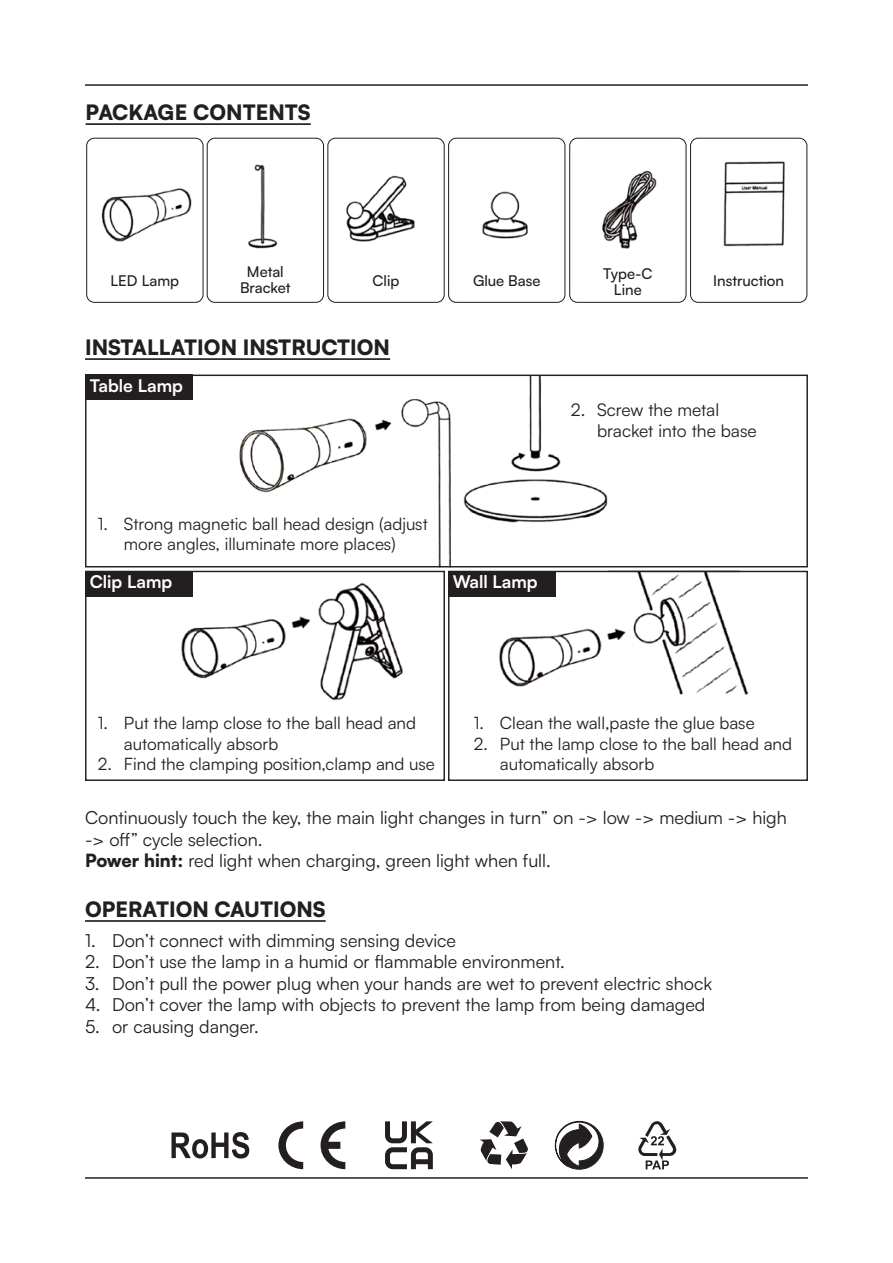
<style>
.page{position:relative;width:893px;height:1263px;background:#fff}
.page>*{position:absolute;margin:0;border:0;box-sizing:border-box;transform-origin:0 0}
.t1{font:900 21px "Satoshi";color:#231f20}
.t2{font:18px/21.6px "Satoshi";color:#231f20}
.t3{font:17.4px/21px "Satoshi";color:#231f20}
.t4{font:700 17.4px "Satoshi";color:#fff}
.t5{font:17.1px/20.4px "Satoshi";color:#231f20}
.t6{font:500 14.85px/16.2px "Satoshi";color:#231f20;text-align:center}
.s1{font-weight:900}
</style>
<div class="page">
<hr style="left:85px;top:84px;width:723px;height:2px;background:#231f20">
<hr style="left:85px;top:1177px;width:723px;height:2px;background:#231f20">
<hr style="left:86px;top:123px;width:225px;height:2px;background:#231f20">
<svg style="left:480px;top:1121px;width:48px;height:48px"></svg>
<svg style="left:385px;top:1121px;width:48px;height:48px"></svg>
<svg style="left:171px;top:1132px;width:78px;height:26px"></svg>
<svg style="left:555px;top:1121px;width:49px;height:49px"></svg>
<svg style="left:278px;top:1121px;width:67px;height:48px"></svg>
<svg style="left:638px;top:1121px;width:39px;height:48px"></svg>
<hr style="left:85px;top:920px;width:241px;height:2px;background:#231f20">
<hr style="left:85px;top:358px;width:305px;height:2px;background:#231f20">
<div style="left:85px;top:375px;width:107px;height:25px;background:#231f20"></div>
<img style="left:463px;top:377px;width:145px;height:146px">
<img style="left:239px;top:398px;width:212px;height:167px">
<div style="left:85px;top:375px;width:723px;height:192px;border:1px solid #231f20"></div>
<img style="left:101px;top:188px;width:91px;height:54px">
<img style="left:248px;top:164px;width:30px;height:85px">
<img style="left:346px;top:175px;width:69px;height:67px">
<img style="left:482px;top:191px;width:46px;height:48px">
<img style="left:602px;top:170px;width:55px;height:79px">
<img style="left:723px;top:161px;width:62px;height:86px">
<div style="left:86px;top:138px;width:118px;height:165px;border:1px solid #231f20;border-radius:8px"></div>
<div style="left:207px;top:138px;width:117px;height:165px;border:1px solid #231f20;border-radius:8px"></div>
<div style="left:327px;top:138px;width:118px;height:165px;border:1px solid #231f20;border-radius:8px"></div>
<div style="left:448px;top:138px;width:117px;height:165px;border:1px solid #231f20;border-radius:8px"></div>
<div style="left:569px;top:138px;width:118px;height:165px;border:1px solid #231f20;border-radius:8px"></div>
<div style="left:690px;top:138px;width:117px;height:165px;border:1px solid #231f20;border-radius:8px"></div>
<div style="left:85px;top:571px;width:107px;height:25px;background:#231f20"></div>
<div style="left:448px;top:571px;width:107px;height:25px;background:#231f20"></div>
<img style="left:169px;top:576px;width:235px;height:125px">
<img style="left:490px;top:573px;width:259px;height:122px">
<div style="left:85px;top:571px;width:360px;height:210px;border:1px solid #231f20"></div>
<div style="left:448px;top:571px;width:360px;height:210px;border:1px solid #231f20"></div>
<p class="t1" style="left:86px;top:96px;width:227px">PACKAGE CONTENTS</p>
<p class="t6" style="left:111px;top:272px;width:70px">LED Lamp</p>
<p class="t6" style="left:247px;top:263px;width:38px">Metal</p>
<p class="t6" style="left:240px;top:279px;width:52px">Bracket</p>
<p class="t6" style="left:373px;top:272px;width:28px">Clip</p>
<p class="t6" style="left:473px;top:272px;width:69px">Glue Base</p>
<p class="t6" style="left:603px;top:265px;width:51px">Type-C<br>Line</p>
<p class="t6" style="left:713px;top:272px;width:72px">Instruction</p>
<p class="t1" style="left:85px;top:331px;width:307px">INSTALLATION INSTRUCTION</p>
<p class="t4" style="left:90px;top:373px;width:95px">Table Lamp</p>
<p class="t5" style="left:98px;top:513px;width:331px;text-align:center">1. Strong magnetic ball head design (adjust more angles, illuminate more places)</p>
<p class="t4" style="left:90px;top:569px;width:84px">Clip Lamp</p>
<p class="t4" style="left:453px;top:569px;width:86px">Wall Lamp</p>
<p class="t3" style="left:597px;top:399px;width:161px;text-indent:-26px">2. Screw the metal bracket into the base</p>
<p class="t5" style="left:124px;top:712px;width:294px;text-indent:-26px">1. Put the lamp close to the ball head and automatically absorb</p>
<p class="t5" style="left:98px;top:753px;width:339px">2. Find the clamping position,clamp and use</p>
<p class="t5" style="left:474px;top:712px;width:282px">1. Clean the wall,paste the glue base</p>
<p class="t5" style="left:500px;top:732px;width:294px;text-indent:-26px">2. Put the lamp close to the ball head and automatically absorb</p>
<p class="t2" style="left:85px;top:806px;width:703px">Continuously touch the key, the main light changes in turn” on -&gt; low -&gt; medium -&gt; high -&gt; off” cycle selection.</p>
<p class="t2" style="left:85px;top:849px;width:467px"><span class="s1">Power hint:</span> red light when charging, green light when full.</p>
<p class="t1" style="left:85px;top:893px;width:242px">OPERATION CAUTIONS</p>
<p class="t2" style="left:85px;top:929px;width:373px">1. Don’t connect with dimming sensing device</p>
<p class="t2" style="left:85px;top:950px;width:481px">2. Don’t use the lamp in a humid or flammable environment.</p>
<p class="t2" style="left:85px;top:972px;width:629px">3. Don’t pull the power plug when your hands are wet to prevent electric shock</p>
<p class="t2" style="left:85px;top:993px;width:622px">4. Don’t cover the lamp with objects to prevent the lamp from being damaged</p>
<p class="t2" style="left:85px;top:1015px;width:175px">5. or causing danger.</p>
</div>
